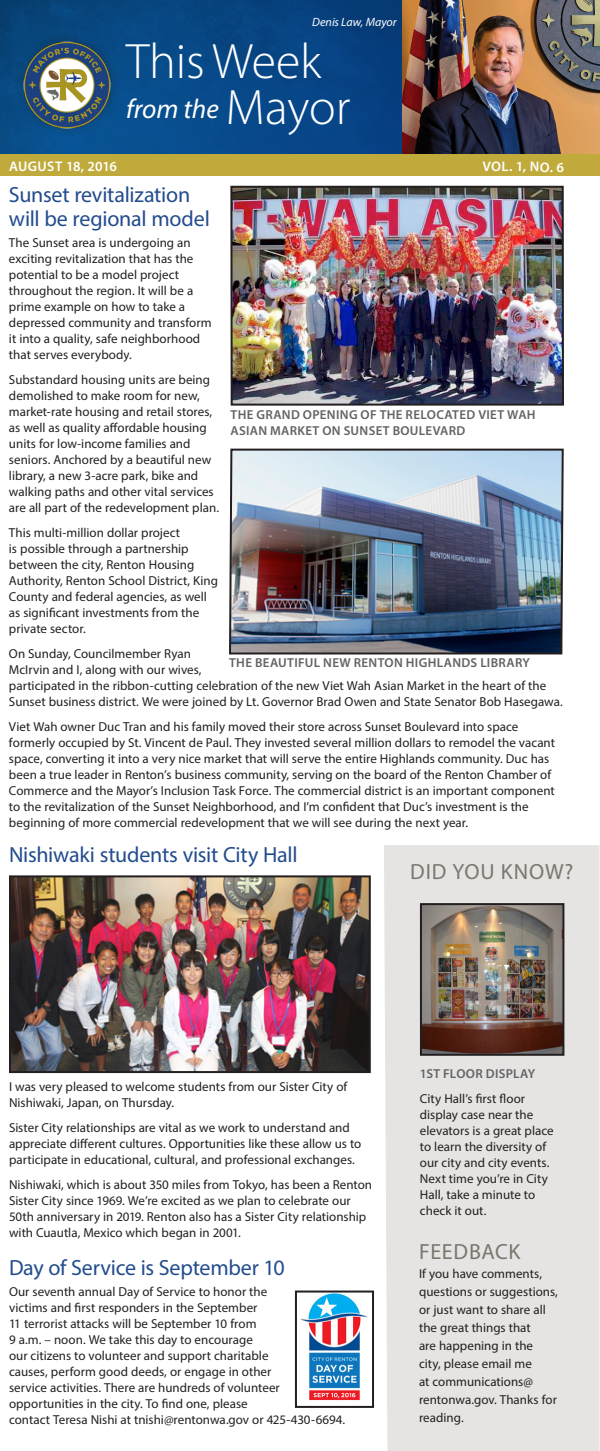
<style>
.page{position:relative;width:600px;height:1451px;background:#fff}
.page>*{position:absolute;margin:0;border:0;box-sizing:border-box;transform-origin:0 0}
.t1{font:300 50px "Myriad Pro";color:#fff}
.t2{font:italic 27.3px "Myriad Pro";color:#fff}
.Headline_2{font:22px/24px "Myriad Pro";letter-spacing:-.01em;color:#234c8e}
.Subtitle_3{font:22px "Myriad Pro";letter-spacing:.03em;color:#7c766f}
.t3{font:600 14px "Myriad Pro";letter-spacing:.01em;color:#fff}
.Body_Text{font:13px/16px "Myriad Pro";color:#231f20}
.Headline_2-2{font:13px/16px "Myriad Pro";color:#231f20}
.Subtitle_3-2{font:600 13px/16px "Myriad Pro";letter-spacing:.025em;color:#636366}
.Subtitle_3-3{font:italic 12px "Myriad Pro";color:#fff}
.s1{font-weight:300;font-style:normal;font-size:50px}
</style>
<div class="page">
<svg style="left:384px;top:845px;width:216px;height:606px;background:#e6e5e4"></svg>
<img style="left:233px;top:189px;width:328px;height:214px">
<div style="left:230px;top:186px;width:334px;height:220px;border:2px solid #231f20"></div>
<div style="left:0;top:154px;width:600px;height:22px;background:#c0aa3c"></div>
<img style="left:0;top:0;width:600px;height:154px">
<div style="left:13px;top:31px;width:108px;height:107px;background:#231f20;opacity:.4"></div>
<img style="left:21px;top:38px;width:93px;height:93px">
<img style="left:423px;top:906px;width:138px;height:147px">
<div style="left:420px;top:903px;width:144px;height:153px;border:2px solid #231f20"></div>
<img style="left:229px;top:448px;width:335px;height:207px">
<img style="left:12px;top:878px;width:356px;height:192px">
<div style="left:9px;top:875px;width:362px;height:198px;border:2px solid #231f20"></div>
<img style="left:300px;top:1293px;width:68px;height:108px">
<div style="left:295px;top:1290px;width:79px;height:118px;border:2px solid #231f20"></div>
<p class="Subtitle_3-3" style="left:312px;top:15px;width:86px">Denis Law, Mayor</p>
<p class="t1" style="left:126px;top:31px;width:197px">This Week</p>
<p class="t2" style="left:126px;top:92px;width:226px">from the <span class="s1">Mayor</span></p>
<p class="t3" style="left:9px;top:158px;width:109px">AUGUST 18, 2016</p>
<p class="t3" style="left:483px;top:157px;width:83px;rotate:1deg">VOL. 1, NO. 6</p>
<p class="Headline_2" style="left:9px;top:183px;width:202px">Sunset revitalization will be regional model</p>
<p class="Body_Text" style="left:9px;top:235px;width:204px">The Sunset area is undergoing an exciting revitalization that has the potential to be a model project throughout the region. It will be a prime example on how to take a depressed community and transform it into a quality, safe neighborhood that serves everybody.</p>
<p class="Body_Text" style="left:9px;top:372px;width:212px">Substandard housing units are being demolished to make room for new, market-rate housing and retail stores, as well as quality affordable housing units for low-income families and seniors. Anchored by a beautiful new library, a new 3-acre park, bike and walking paths and other vital services are all part of the redevelopment plan.</p>
<p class="Body_Text" style="left:9px;top:525px;width:211px">This multi-million dollar project<br>is possible through a partnership between the city, Renton Housing Authority, Renton School District, King County and federal agencies, as well as significant investments from the private sector.</p>
<p class="Body_Text" style="left:9px;top:646px;width:555px">On Sunday, Councilmember Ryan<br>McIrvin and I, along with our wives,<br>participated in the ribbon-cutting celebration of the new Viet Wah Asian Market in the heart of the Sunset business district. We were joined by Lt. Governor Brad Owen and State Senator Bob Hasegawa.</p>
<p class="Body_Text" style="left:9px;top:719px;width:548px">Viet Wah owner Duc Tran and his family moved their store across Sunset Boulevard into space formerly occupied by St. Vincent de Paul. They invested several million dollars to remodel the vacant space, converting it into a very nice market that will serve the entire Highlands community. Duc has been a true leader in Renton’s business community, serving on the board of the Renton Chamber of Commerce and the Mayor’s Inclusion Task Force. The commercial district is an important component to the revitalization of the Sunset Neighborhood, and I’m confident that Duc’s investment is the beginning of more commercial redevelopment that we will see during the next year.</p>
<p class="Subtitle_3-2" style="left:231px;top:406px;width:307px">THE GRAND OPENING OF THE RELOCATED VIET WAH<br>ASIAN MARKET ON SUNSET BOULEVARD</p>
<p class="Subtitle_3-2" style="left:229px;top:654px;width:302px">THE BEAUTIFUL NEW RENTON HIGHLANDS LIBRARY</p>
<p class="Headline_2" style="left:9px;top:842px;width:290px">Nishiwaki students visit City Hall</p>
<p class="Subtitle_3" style="left:410px;top:858px;width:165px">DID YOU KNOW?</p>
<p class="Body_Text" style="left:9px;top:1078px;width:340px">I was very pleased to welcome students from our Sister City of<br>Nishiwaki, Japan, on Thursday.</p>
<p class="Body_Text" style="left:9px;top:1119px;width:354px">Sister City relationships are vital as we work to understand and appreciate different cultures. Opportunities like these allow us to participate in educational, cultural, and professional exchanges.</p>
<p class="Body_Text" style="left:9px;top:1176px;width:365px">Nishiwaki, which is about 350 miles from Tokyo, has been a Renton Sister City since 1969. We’re excited as we plan to celebrate our 50th anniversary in 2019. Renton also has a Sister City relationship with Cuautla, Mexico which began in 2001.</p>
<p class="Headline_2" style="left:9px;top:1255px;width:277px">Day of Service is September 10</p>
<p class="Headline_2-2" style="left:9px;top:1283px;width:338px">Our seventh annual Day of Service to honor the<br>victims and first responders in the September<br>11 terrorist attacks will be September 10 from<br>9 a.m. – noon. We take this day to encourage<br>our citizens to volunteer and support charitable<br>causes, perform good deeds, or engage in other<br>service activities. There are hundreds of volunteer opportunities in the city. To find one, please<br>contact Teresa Nishi at tnishi@rentonwa.gov or 425-430-6694.</p>
<p class="Subtitle_3-2" style="left:420px;top:1065px;width:117px">1ST FLOOR DISPLAY</p>
<p class="Headline_2-2" style="left:420px;top:1090px;width:135px">City Hall’s first floor display case near the elevators is a great place to learn the diversity of our city and city events.<br>Next time you’re in City<br>Hall, take a minute to check it out.</p>
<p class="Subtitle_3" style="left:419px;top:1238px;width:103px">FEEDBACK</p>
<p class="Body_Text" style="left:419px;top:1264px;width:140px;line-height:18px">If you have comments, questions or suggestions, or just want to share all the great things that<br>are happening in the city, please email me<br>at communications@ rentonwa.gov. Thanks for reading.</p>
</div>
